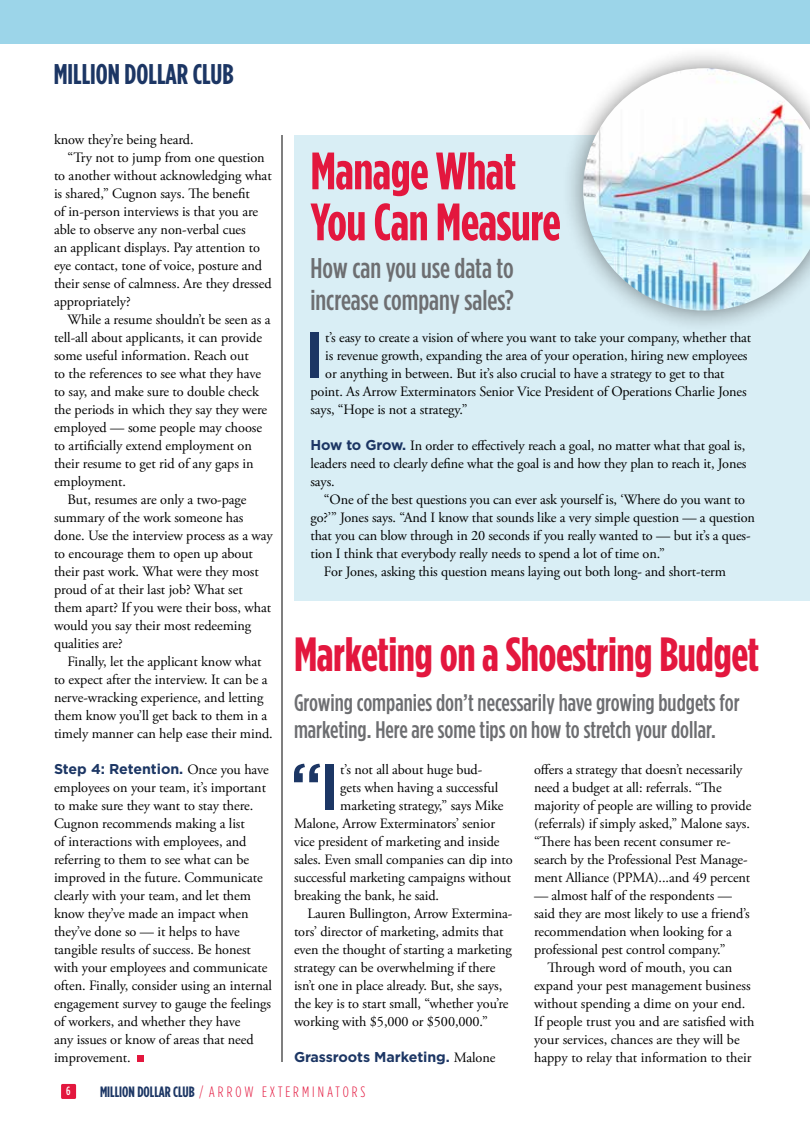
<style>
.page{position:relative;width:810px;height:1134px;background:#fff}
.page>*{position:absolute;margin:0;border:0;box-sizing:border-box;transform-origin:0 0}
.t1{font:500 65.7px "Gotham";color:#1c3664}
.t2{font:700 52.5px/51px "Gotham Condensed";letter-spacing:-.01em;color:#e3173e}
.t3{font:700 48px "Gotham Condensed";letter-spacing:-.01em;color:#e3173e}
.t4{font:500 28.5px/31.5px "Gotham Condensed";color:#6d6e71}
.t5{font:700 28.5px "Gotham Condensed";color:#1c3664}
.t6{font:500 24px/27px "Gotham Condensed";color:#6d6e71}
.t7{font:300 15px "Gotham Condensed";letter-spacing:.2em;color:#e3173e}
.t8{font:14.25px/18px "Adobe Garamond Pro";letter-spacing:-.005em;color:#000}
.t9{font:700 14.25px "Gotham";letter-spacing:-.005em;color:#1c3664}
.t10{font:500 12px "Gotham Condensed";color:#fff}
.s1{font-family:"Adobe Garamond Pro";font-weight:400;color:#000}
.s2{font-family:"Gotham";font-weight:700;color:#1c3664}
.s3{font-weight:700;color:#1c3664}
</style>
<div class="page">
<div style="left:0;top:0;width:810px;height:44px;background:#9cd5e9"></div>
<div style="left:61px;top:1084px;width:15px;height:15px;background:#e3173e;border-radius:2px"></div>
<div style="left:294px;top:135px;width:516px;height:465px;background:#d9eef5"></div>
<div style="left:138px;top:1055px;width:6px;height:7px;background:#e3173e"></div>
<div style="left:560px;top:46px;width:250px;height:287px;background:#000;opacity:.49"></div>
<img style="left:583px;top:68px;width:227px;height:243px">
<hr style="left:282px;top:135px;width:1px;height:927px;background:#000">
<h3 class="t5" style="left:54px;top:58px;width:181px">MILLION DOLLAR CLUB</h3>
<p class="t8" style="left:54px;top:131px;width:141px">know they’re being heard.</p>
<p class="t8" style="left:67px;top:149px;width:199px">“Try not to jump from one question</p>
<p class="t8" style="left:54px;top:167px;width:219px">to another without acknowledging what</p>
<p class="t8" style="left:54px;top:185px;width:197px">is shared,” Cugnon says. The benefit</p>
<p class="t8" style="left:54px;top:203px;width:206px">of in-person interviews is that you are</p>
<p class="t8" style="left:54px;top:221px;width:193px">able to observe any non-verbal cues</p>
<p class="t8" style="left:54px;top:239px;width:208px">an applicant displays. Pay attention to</p>
<p class="t8" style="left:54px;top:257px;width:210px">eye contact, tone of voice, posture and</p>
<p class="t8" style="left:54px;top:275px;width:219px">their sense of calmness. Are they dressed</p>
<p class="t8" style="left:54px;top:293px;width:78px">appropriately?</p>
<p class="t8" style="left:67px;top:311px;width:205px">While a resume shouldn’t be seen as a</p>
<p class="t8" style="left:54px;top:329px;width:209px">tell-all about applicants, it can provide</p>
<p class="t8" style="left:54px;top:347px;width:196px">some useful information. Reach out</p>
<p class="t8" style="left:54px;top:365px;width:209px">to the references to see what they have</p>
<p class="t8" style="left:54px;top:383px;width:207px">to say, and make sure to double check</p>
<p class="t8" style="left:54px;top:401px;width:215px">the periods in which they say they were</p>
<p class="t8" style="left:54px;top:419px;width:210px">employed — some people may choose</p>
<p class="t8" style="left:54px;top:437px;width:199px">to artificially extend employment on</p>
<p class="t8" style="left:54px;top:455px;width:201px">their resume to get rid of any gaps in</p>
<p class="t8" style="left:54px;top:473px;width:74px">employment.</p>
<p class="t8" style="left:67px;top:491px;width:181px">But, resumes are only a two-page</p>
<p class="t8" style="left:54px;top:509px;width:191px">summary of the work someone has</p>
<p class="t8" style="left:54px;top:527px;width:220px">done. Use the interview process as a way</p>
<p class="t8" style="left:54px;top:545px;width:201px">to encourage them to open up about</p>
<p class="t8" style="left:54px;top:563px;width:206px">their past work. What were they most</p>
<p class="t8" style="left:54px;top:581px;width:190px">proud of at their last job? What set</p>
<p class="t8" style="left:54px;top:599px;width:219px">them apart? If you were their boss, what</p>
<p class="t8" style="left:54px;top:617px;width:199px">would you say their most redeeming</p>
<p class="t8" style="left:54px;top:635px;width:70px">qualities are?</p>
<p class="t8" style="left:67px;top:653px;width:196px">Finally, let the applicant know what</p>
<p class="t8" style="left:54px;top:671px;width:215px">to expect after the interview. It can be a</p>
<p class="t8" style="left:54px;top:689px;width:211px">nerve-wracking experience, and letting</p>
<p class="t8" style="left:54px;top:707px;width:215px">them know you’ll get back to them in a</p>
<p class="t8" style="left:54px;top:725px;width:220px">timely manner can help ease their mind.</p>
<p class="t9" style="left:54px;top:761px;width:216px">Step 4: Retention. <span class="s1">Once you have</span></p>
<p class="t8" style="left:54px;top:779px;width:220px">employees on your team, it’s important to make sure they want to stay there.<br>Cugnon recommends making a list<br>of interactions with employees, and referring to them to see what can be improved in the future. Communicate clearly with your team, and let them know they’ve made an impact when they’ve done so — it helps to have tangible results of success. Be honest with your employees and communicate often. Finally, consider using an internal engagement survey to gauge the feelings of workers, and whether they have<br>any issues or know of areas that need improvement.</p>
<h2 class="t2" style="left:310px;top:144px;width:252px">Manage What<br>You Can Measure</h2>
<h3 class="t4" style="left:310px;top:252px;width:205px">How can you use data to increase company sales?</h3>
<h1 class="t1" style="left:304px;top:317px;width:22px">I</h1>
<p class="t8" style="left:325px;top:329px;width:427px">t’s easy to create a vision of where you want to take your company, whether that</p>
<p class="t8" style="left:325px;top:347px;width:424px">is revenue growth, expanding the area of your operation, hiring new employees</p>
<p class="t8" style="left:325px;top:365px;width:401px">or anything in between. But it’s also crucial to have a strategy to get to that</p>
<p class="t8" style="left:310px;top:383px;width:438px">point. As Arrow Exterminators Senior Vice President of Operations Charlie Jones</p>
<p class="t8" style="left:310px;top:401px;width:159px">says, “Hope is not a strategy.”</p>
<p class="t8" style="left:310px;top:437px;width:438px;text-align:justify"><span class="s2">How to Grow.</span> In order to effectively reach a goal, no matter what that goal is, leaders need to clearly define what the goal is and how they plan to reach it, Jones says.</p>
<p class="t8" style="left:324px;top:491px;width:423px">“One of the best questions you can ever ask yourself is, ‘Where do you want to</p>
<p class="t8" style="left:310px;top:509px;width:446px">go?’” Jones says. “And I know that sounds like a very simple question — a question</p>
<p class="t8" style="left:310px;top:527px;width:442px">that you can blow through in 20 seconds if you really wanted to — but it’s a ques-</p>
<p class="t8" style="left:310px;top:545px;width:356px">tion I think that everybody really needs to spend a lot of time on.”</p>
<p class="t8" style="left:324px;top:563px;width:404px">For Jones, asking this question means laying out both long- and short-term</p>
<h3 class="t3" style="left:294px;top:627px;width:467px">Marketing on a Shoestring Budget</h3>
<h3 class="t6" style="left:294px;top:688px;width:447px">Growing companies don’t necessarily have growing budgets for marketing. Here are some tips on how to stretch your dollar.</h3>
<h1 class="t1" style="left:290px;top:749px;width:52px">“I</h1>
<p class="t8" style="left:340px;top:761px;width:144px">t’s not all about huge bud-</p>
<p class="t8" style="left:534px;top:761px;width:219px">offers a strategy that doesn’t necessarily need a budget at all: referrals. “The majority of people are willing to provide (referrals) if simply asked,” Malone says. “There has been recent consumer re&shy;search by the Professional Pest Manage&shy;ment Alliance (PPMA)...and 49 percent</p>
<p class="t8" style="left:534px;top:887px;width:217px">— almost half of the respondents — said they are most likely to use a friend’s recommendation when looking for a professional pest control company.”</p>
<p class="t8" style="left:534px;top:959px;width:222px;text-indent:13px">Through word of mouth, you can expand your pest management business without spending a dime on your end.<br>If people trust you and are satisfied with your services, chances are they will be happy to relay that information to their</p>
<p class="t8" style="left:340px;top:779px;width:159px">gets when having a successful</p>
<p class="t8" style="left:340px;top:797px;width:165px">marketing strategy,” says Mike</p>
<p class="t8" style="left:294px;top:815px;width:203px">Malone, Arrow Exterminators’ senior</p>
<p class="t8" style="left:294px;top:833px;width:207px">vice president of marketing and inside</p>
<p class="t8" style="left:294px;top:851px;width:220px">sales. Even small companies can dip into</p>
<p class="t8" style="left:294px;top:869px;width:219px">successful marketing campaigns without</p>
<p class="t8" style="left:294px;top:887px;width:147px">breaking the bank, he said.</p>
<p class="t8" style="left:307px;top:905px;width:206px">Lauren Bullington, Arrow Extermina-</p>
<p class="t8" style="left:294px;top:923px;width:211px">tors’ director of marketing, admits that</p>
<p class="t8" style="left:294px;top:941px;width:219px">even the thought of starting a marketing</p>
<p class="t8" style="left:294px;top:959px;width:203px">strategy can be overwhelming if there</p>
<p class="t8" style="left:294px;top:977px;width:210px">isn’t one in place already. But, she says,</p>
<p class="t8" style="left:294px;top:995px;width:216px">the key is to start small, “whether you’re</p>
<p class="t8" style="left:294px;top:1013px;width:195px">working with $5,000 or $500,000.”</p>
<p class="t9" style="left:294px;top:1049px;width:203px">Grassroots Marketing. <span class="s1">Malone</span></p>
<p class="t10" style="left:66px;top:1085px;width:6px">6</p>
<p class="t7" style="left:100px;top:1084px;width:267px"><span class="s3">MILLION DOLLAR CLUB</span> / ARROW EXTERMINATORS</p>
</div>
